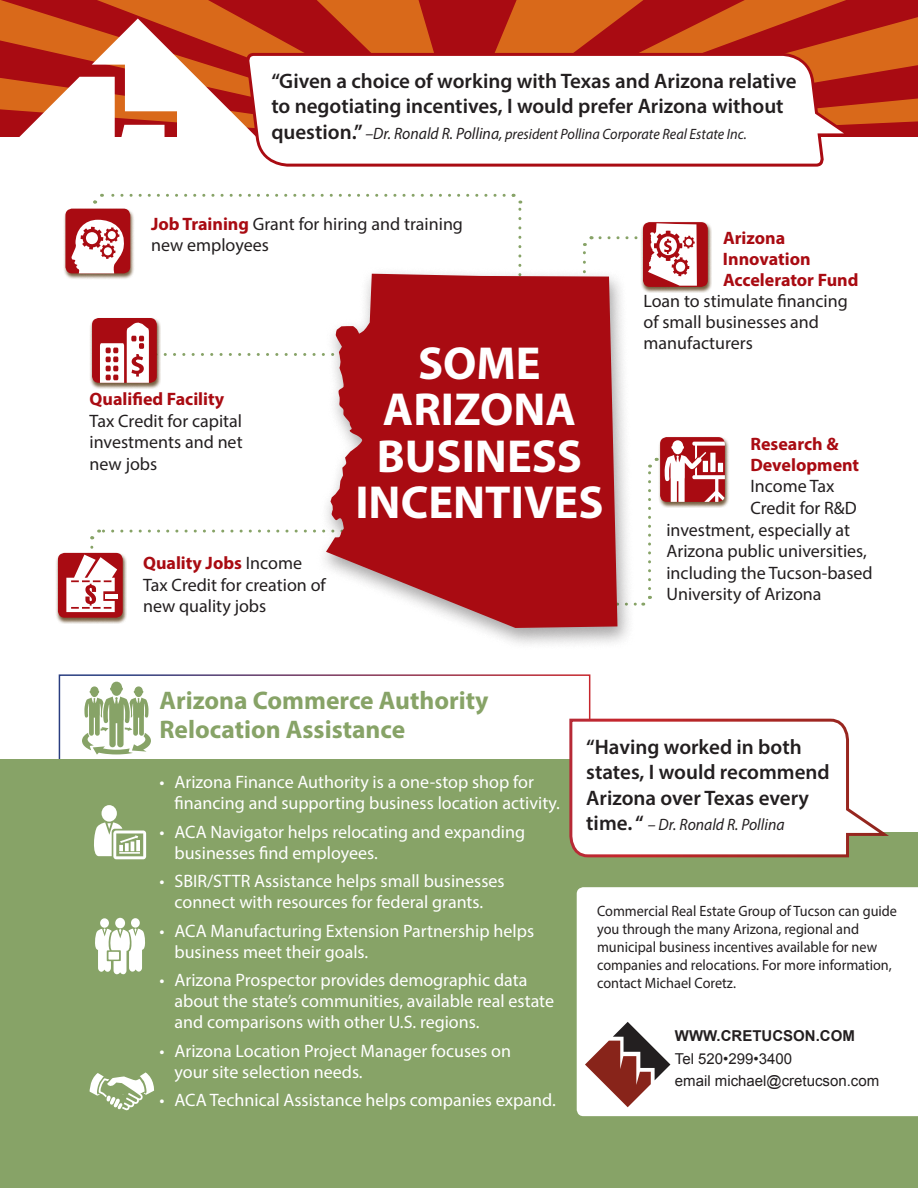
<style>
.page{position:relative;width:918px;height:1188px;background:#fff}
.page>*{position:absolute;margin:0;border:0;box-sizing:border-box;transform-origin:0 0}
.t1{font:700 46.5px/46.5px "Myriad Pro";color:#fff;text-align:center}
.t2{font:700 25.5px/28.5px "Myriad Pro";color:#87a367}
.t3{font:600 21px/25.5px "Myriad Pro";color:#231f20}
.t4{font:18px/21px "Myriad Pro";color:#fff}
.t5{font:18px/21.6px "Myriad Pro";color:#231f20}
.t6{font:700 18px "Myriad Pro";color:#a90b12}
.t7{font:italic 16.5px "Myriad Pro";color:#231f20;scale:.95 1}
.t8{font:15px/18px "Myriad Pro";color:#231f20;scale:.95 1}
.t9{font:italic 15px "Myriad Pro";color:#231f20;scale:.95 1}
.t10{font:15px/22.5px "Arial";color:#231f20}
.s1{font-weight:600;font-style:normal;font-size:21px}
.s2{font-size:16.5px}
.s3{font-weight:700;color:#a90b12}
.s4{font-weight:700}
</style>
<div class="page">
<svg style="left:0;top:0;width:918px;height:136px;background:#c13b16"></svg>
<svg style="left:511px;top:193px;width:11px;height:74px"></svg>
<svg style="left:90px;top:529px;width:225px;height:11px"></svg>
<svg style="left:583px;top:236px;width:11px;height:28px"></svg>
<div style="left:0;top:759px;width:590px;height:429px;background:#87a367"></div>
<div style="left:553px;top:832px;width:365px;height:356px;background:#87a367"></div>
<svg style="left:504px;top:51px;width:358px;height:116px"></svg>
<div style="left:90px;top:317px;width:71px;height:72px;background:#614420;opacity:.86"></div>
<div style="left:92px;top:318px;width:65px;height:65px;background:#a90b12;border-radius:7px"></div>
<div style="left:315px;top:267px;width:321px;height:384px;background:#231f20;opacity:.4"></div>
<svg style="left:326px;top:274px;width:291px;height:354px;background:#b22b31"></svg>
<div style="left:55px;top:552px;width:72px;height:72px;background:#614420;opacity:.86"></div>
<div style="left:58px;top:553px;width:65px;height:65px;background:#a90b12;border-radius:7px"></div>
<div style="left:641px;top:221px;width:71px;height:72px;background:#614420;opacity:.86"></div>
<div style="left:643px;top:222px;width:65px;height:65px;background:#a90b12;border-radius:7px"></div>
<svg style="left:600px;top:223px;width:97px;height:63px"></svg>
<div style="left:106px;top:594px;width:12px;height:5px;background:#fff"></div>
<svg style="left:66px;top:547px;width:51px;height:65px"></svg>
<div style="left:658px;top:436px;width:71px;height:72px;background:#614420;opacity:.86"></div>
<div style="left:660px;top:437px;width:65px;height:65px;background:#a90b12;border-radius:7px"></div>
<svg style="left:569px;top:717px;width:320px;height:141px"></svg>
<div style="left:102px;top:805px;width:15px;height:17px;background:#fff;border-radius:50%"></div>
<svg style="left:94px;top:822px;width:52px;height:37px"></svg>
<svg style="left:82px;top:682px;width:69px;height:73px"></svg>
<div style="left:115px;top:918px;width:10px;height:10px;background:#fff;border-radius:50%"></div>
<div style="left:100px;top:918px;width:9px;height:10px;background:#fff;border-radius:50%"></div>
<div style="left:131px;top:918px;width:9px;height:10px;background:#fff;border-radius:50%"></div>
<svg style="left:95px;top:928px;width:50px;height:46px"></svg>
<div style="left:108px;top:952px;width:11px;height:8px;background:#fff"></div>
<svg style="left:89px;top:1072px;width:65px;height:38px"></svg>
<div style="left:577px;top:887px;width:341px;height:229px;background:#fff"></div>
<svg style="left:585px;top:1022px;width:85px;height:85px;background:#b99a98"></svg>
<svg style="left:573px;top:440px;width:152px;height:166px"></svg>
<svg style="left:100px;top:320px;width:251px;height:63px"></svg>
<svg style="left:6px;top:19px;width:498px;height:264px"></svg>
<p class="t3" style="left:271px;top:68px;width:527px">“Given a choice of working with Texas and Arizona relative to negotiating incentives, I would prefer Arizona without</p>
<p class="t9" style="left:271px;top:125px;width:502px"><span class="s1">question.”</span> <span class="s2">–Dr. Ronald R. Pollina,</span> president Pollina Corporate Real Estate Inc.</p>
<p class="t5" style="left:151px;top:213px;width:313px"><span class="s3">Job Training</span> Grant for hiring and training new employees</p>
<p class="t5" style="left:90px;top:388px;width:154px"><span class="s3">Qualified Facility<br></span>Tax Credit for capital investments and net new jobs</p>
<p class="t5" style="left:143px;top:552px;width:184px"><span class="s3">Quality Jobs</span> Income<br>Tax Credit for creation of new quality jobs</p>
<p class="t1" style="left:355px;top:339px;width:250px">SOME<br>ARIZONA<br>BUSINESS<br>INCENTIVES</p>
<p class="t6" style="left:723px;top:226px;width:64px">Arizona</p>
<p class="t6" style="left:723px;top:247px;width:89px">Innovation</p>
<p class="t6" style="left:723px;top:268px;width:137px">Accelerator Fund</p>
<p class="t5" style="left:644px;top:290px;width:206px">Loan to stimulate financing</p>
<p class="t5" style="left:644px;top:311px;width:177px">of small businesses and</p>
<p class="t5" style="left:644px;top:332px;width:111px">manufacturers</p>
<p class="t6" style="left:750px;top:433px;width:90px">Research &amp;</p>
<p class="t6" style="left:750px;top:454px;width:110px">Development</p>
<p class="t5" style="left:750px;top:475px;width:86px">Income Tax</p>
<p class="t5" style="left:750px;top:497px;width:108px">Credit for R&amp;D</p>
<p class="t5" style="left:666px;top:518px;width:185px">investment, especially at</p>
<p class="t5" style="left:666px;top:540px;width:202px">Arizona public universities,</p>
<p class="t5" style="left:666px;top:562px;width:208px">including the Tucson-based</p>
<p class="t5" style="left:666px;top:583px;width:157px">University of Arizona</p>
<p class="t2" style="left:160px;top:686px;width:331px">Arizona Commerce Authority<br>Relocation Assistance</p>
<p class="t4" style="left:175px;top:771px;width:387px;text-indent:-15px">• Arizona Finance Authority is a one-stop shop for financing and supporting business location activity.</p>
<p class="t4" style="left:175px;top:821px;width:352px;text-indent:-15px">• ACA Navigator helps relocating and expanding businesses find employees.</p>
<p class="t4" style="left:160px;top:870px;width:347px;text-align:center">• SBIR/STTR Assistance helps small businesses connect with resources for federal grants.</p>
<p class="t4" style="left:175px;top:920px;width:361px;text-indent:-15px">• ACA Manufacturing Extension Partnership helps business meet their goals.</p>
<p class="t4" style="left:175px;top:969px;width:381px;text-indent:-15px">• Arizona Prospector provides demographic data about the state’s communities, available real estate and comparisons with other U.S. regions.</p>
<p class="t4" style="left:175px;top:1040px;width:338px;text-indent:-15px">• Arizona Location Project Manager focuses on your site selection needs.</p>
<p class="t4" style="left:160px;top:1090px;width:398px">• ACA Technical Assistance helps companies expand.</p>
<p class="t3" style="left:586px;top:734px;width:245px">“Having worked in both states, I would recommend<br>Arizona over Texas every</p>
<p class="t7" style="left:586px;top:815px;width:210px"><span class="s1">time. “</span> – Dr. Ronald R. Pollina</p>
<p class="t8" style="left:597px;top:901px;width:317px">Commercial Real Estate Group of Tucson can guide you through the many Arizona, regional and municipal business incentives available for new companies and relocations. For more information, contact Michael Coretz.</p>
<p class="t10" style="left:675px;top:1025px;width:206px"><span class="s4">WWW.CRETUCSON.COM<br></span>Tel 520•299•3400<br>email michael@cretucson.com</p>
</div>
